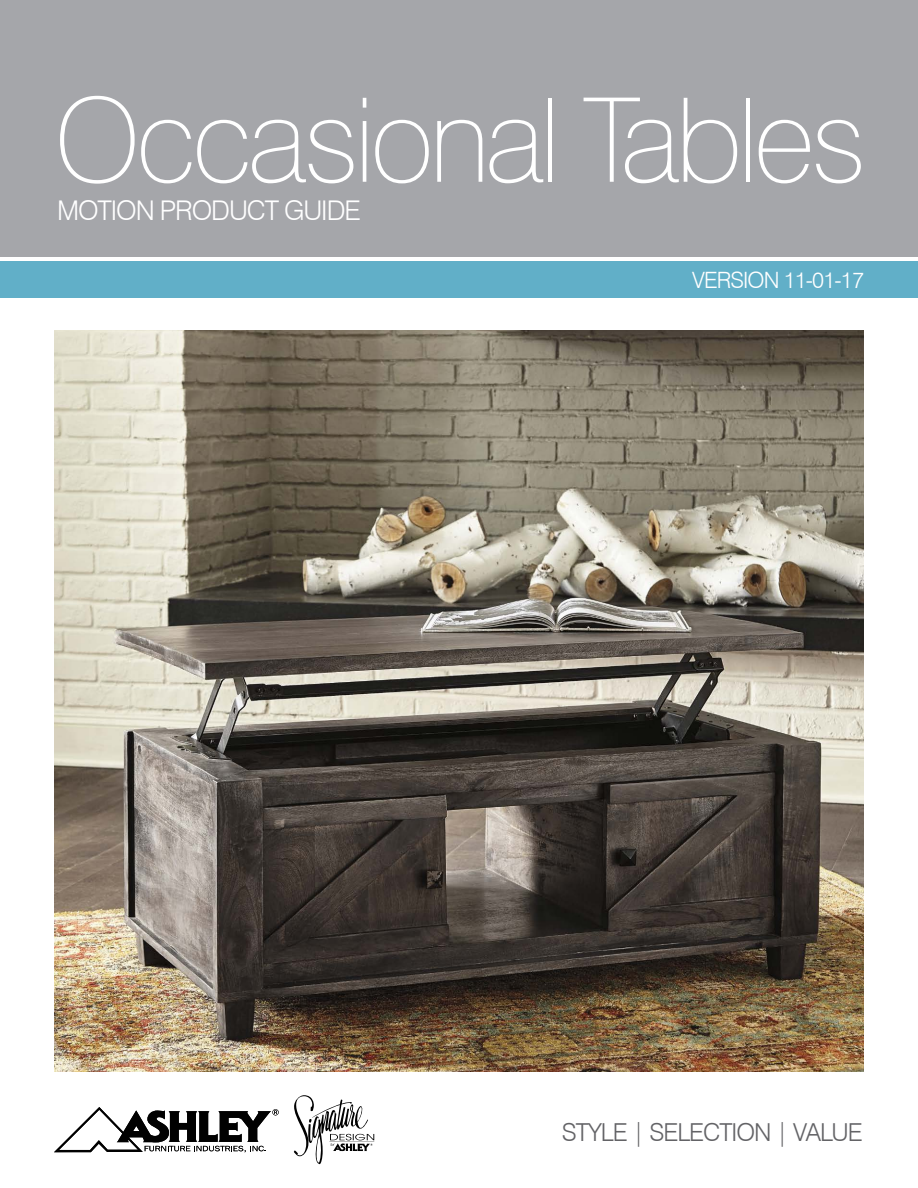
<style>
.page{position:relative;width:918px;height:1188px;background:#fff}
.page>*{position:absolute;margin:0;border:0;box-sizing:border-box;transform-origin:0 0}
.t1{font:100 117px "Swiss 721 BT";letter-spacing:-.04em;color:#fff}
.t2{font:300 27.15px "Swiss 721 BT";letter-spacing:-.04em;color:#fff}
.t3{font:300 24.75px "Swiss 721 BT";letter-spacing:-.04em;color:#636366}
.t4{font:300 22.5px "Swiss 721 BT";letter-spacing:-.04em;color:#fff}
</style>
<div class="page">
<img style="left:54px;top:330px;width:810px;height:741px">
<div style="left:0;top:0;width:918px;height:256px;background:#a5a6aa"></div>
<div style="left:0;top:261px;width:918px;height:37px;background:#61afc8"></div>
<svg style="left:54px;top:1107px;width:225px;height:45px"></svg>
<svg style="left:294px;top:1095px;width:80px;height:69px"></svg>
<h1 class="t1" style="left:54px;top:69px;width:814px">Occasional Tables</h1>
<p class="t2" style="left:57px;top:194px;width:305px">MOTION PRODUCT GUIDE</p>
<p class="t4" style="left:692px;top:267px;width:173px">VERSION 11-01-17</p>
<p class="t3" style="left:562px;top:1117px;width:302px">STYLE | SELECTION | VALUE</p>
</div>
